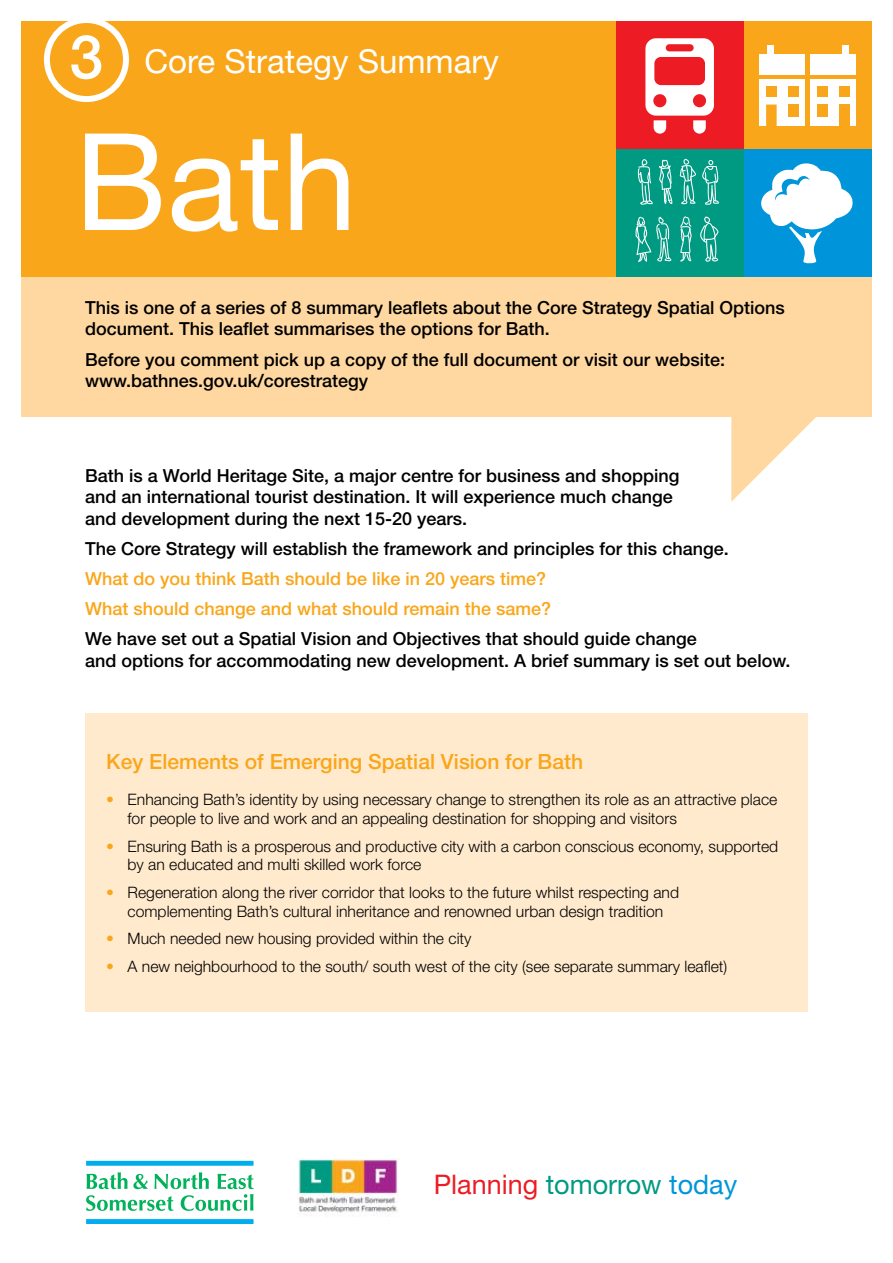
<style>
.page{position:relative;width:893px;height:1263px;background:#fff}
.page>*{position:absolute;margin:0;border:0;box-sizing:border-box;transform-origin:0 0}
.t1{font:135px "Helvetica Neue";color:#fff}
.t2{font:500 60.75px "Helvetica Neue";color:#fff}
.t3{font:33px "Helvetica Neue";color:#fff}
.t4{font:27px "Helvetica Neue";color:#ed1c24}
.t5{font:500 21px "Helvetica Neue";color:#faa61a}
.t6{font:500 18px/21.6px "Helvetica Neue";color:#000}
.t7{font:500 18px/30.2px "Helvetica Neue";color:#faa61a}
.t8{font:300 15.75px/18.9px "Helvetica Neue";color:#000}
.s1{color:#faa61a}
.s2{color:#009a82}
.s3{color:#0095da}
</style>
<div class="page">
<div style="left:85px;top:713px;width:723px;height:299px;background:#ffeacd"></div>
<div style="left:86px;top:1219px;width:167px;height:5px;background:#00aeef"></div>
<div style="left:21px;top:276px;width:851px;height:141px;background:#ffd8a1"></div>
<div style="left:21px;top:21px;width:596px;height:255px;background:#faa61a"></div>
<div style="left:617px;top:21px;width:127px;height:128px;background:#ed1c24"></div>
<svg style="left:645px;top:38px;width:69px;height:96px"></svg>
<div style="left:617px;top:149px;width:127px;height:127px;background:#009a82"></div>
<svg style="left:635px;top:217px;width:37px;height:45px"></svg>
<svg style="left:700px;top:216px;width:19px;height:46px"></svg>
<svg style="left:680px;top:216px;width:12px;height:45px"></svg>
<svg style="left:659px;top:160px;width:14px;height:44px"></svg>
<svg style="left:702px;top:160px;width:17px;height:45px"></svg>
<svg style="left:637px;top:159px;width:16px;height:46px"></svg>
<svg style="left:680px;top:159px;width:16px;height:46px"></svg>
<div style="left:44px;top:17px;width:85px;height:85px;border:6px solid #fff;border-radius:50%"></div>
<div style="left:744px;top:21px;width:128px;height:128px;background:#faa61a"></div>
<div style="left:759px;top:79px;width:46px;height:47px;background:#fff"></div>
<div style="left:759px;top:54px;width:46px;height:21px;background:#fff"></div>
<div style="left:766px;top:86px;width:11px;height:11px;background:#faa61a"></div>
<div style="left:766px;top:105px;width:11px;height:23px;background:#faa61a"></div>
<div style="left:788px;top:86px;width:10px;height:11px;background:#faa61a"></div>
<div style="left:788px;top:105px;width:10px;height:12px;background:#faa61a"></div>
<div style="left:767px;top:45px;width:7px;height:13px;background:#fff"></div>
<div style="left:810px;top:79px;width:46px;height:47px;background:#fff"></div>
<div style="left:810px;top:54px;width:46px;height:21px;background:#fff"></div>
<div style="left:839px;top:86px;width:11px;height:11px;background:#faa61a"></div>
<div style="left:839px;top:105px;width:11px;height:22px;background:#faa61a"></div>
<div style="left:818px;top:86px;width:10px;height:11px;background:#faa61a"></div>
<div style="left:818px;top:105px;width:10px;height:12px;background:#faa61a"></div>
<div style="left:842px;top:45px;width:7px;height:13px;background:#fff"></div>
<div style="left:744px;top:149px;width:128px;height:127px;background:#0095da"></div>
<svg style="left:761px;top:163px;width:92px;height:101px"></svg>
<svg style="left:731px;top:417px;width:85px;height:85px"></svg>
<svg style="left:86px;top:1172px;width:168px;height:39px"></svg>
<div style="left:86px;top:1161px;width:167px;height:5px;background:#00aeef"></div>
<img style="left:297px;top:1158px;width:102px;height:59px">
<p class="t2" style="left:69px;top:21px;width:35px">3</p>
<p class="t3" style="left:144px;top:41px;width:356px">Core Strategy Summary</p>
<p class="t1" style="left:75px;top:101px;width:284px">Bath</p>
<p class="t6" style="left:85px;top:296px;width:701px">This is one of a series of 8 summary leaflets about the Core Strategy Spatial Options document. This leaflet summarises the options for Bath.</p>
<p class="t6" style="left:85px;top:348px;width:641px">Before you comment pick up a copy of the full document or visit our website: www.bathnes.gov.uk/corestrategy</p>
<p class="t6" style="left:85px;top:464px;width:596px">Bath is a World Heritage Site, a major centre for business and shopping and an international tourist destination. It will experience much change and development during the next 15-20 years.</p>
<p class="t6" style="left:85px;top:538px;width:645px">The Core Strategy will establish the framework and principles for this change.</p>
<p class="t7" style="left:85px;top:563px;width:468px">What do you think Bath should be like in 20 years time?<br>What should change and what should remain the same?</p>
<p class="t6" style="left:85px;top:628px;width:707px">We have set out a Spatial Vision and Objectives that should guide change<br>and options for accommodating new development. A brief summary is set out below.</p>
<h3 class="t5" style="left:106px;top:749px;width:478px">Key Elements of Emerging Spatial Vision for Bath</h3>
<p class="t8" style="left:128px;top:790px;width:651px;text-indent:-21px"><span class="s1">•</span> Enhancing Bath’s identity by using necessary change to strengthen its role as an attractive place for people to live and work and an appealing destination for shopping and visitors</p>
<p class="t8" style="left:128px;top:836px;width:652px;text-indent:-21px"><span class="s1">•</span> Ensuring Bath is a prosperous and productive city with a carbon conscious economy, supported by an educated and multi skilled work force</p>
<p class="t8" style="left:106px;top:882px;width:574px;text-align:center"><span class="s1">•</span> Regeneration along the river corridor that looks to the future whilst respecting and complementing Bath’s cultural inheritance and renowned urban design tradition</p>
<p class="t8" style="left:106px;top:929px;width:367px"><span class="s1">•</span> Much needed new housing provided within the city</p>
<p class="t8" style="left:106px;top:956px;width:623px"><span class="s1">•</span> A new neighbourhood to the south/ south west of the city (see separate summary leaflet)</p>
<h2 class="t4" style="left:434px;top:1168px;width:305px">Planning <span class="s2">tomorrow</span> <span class="s3">today</span></h2>
</div>
